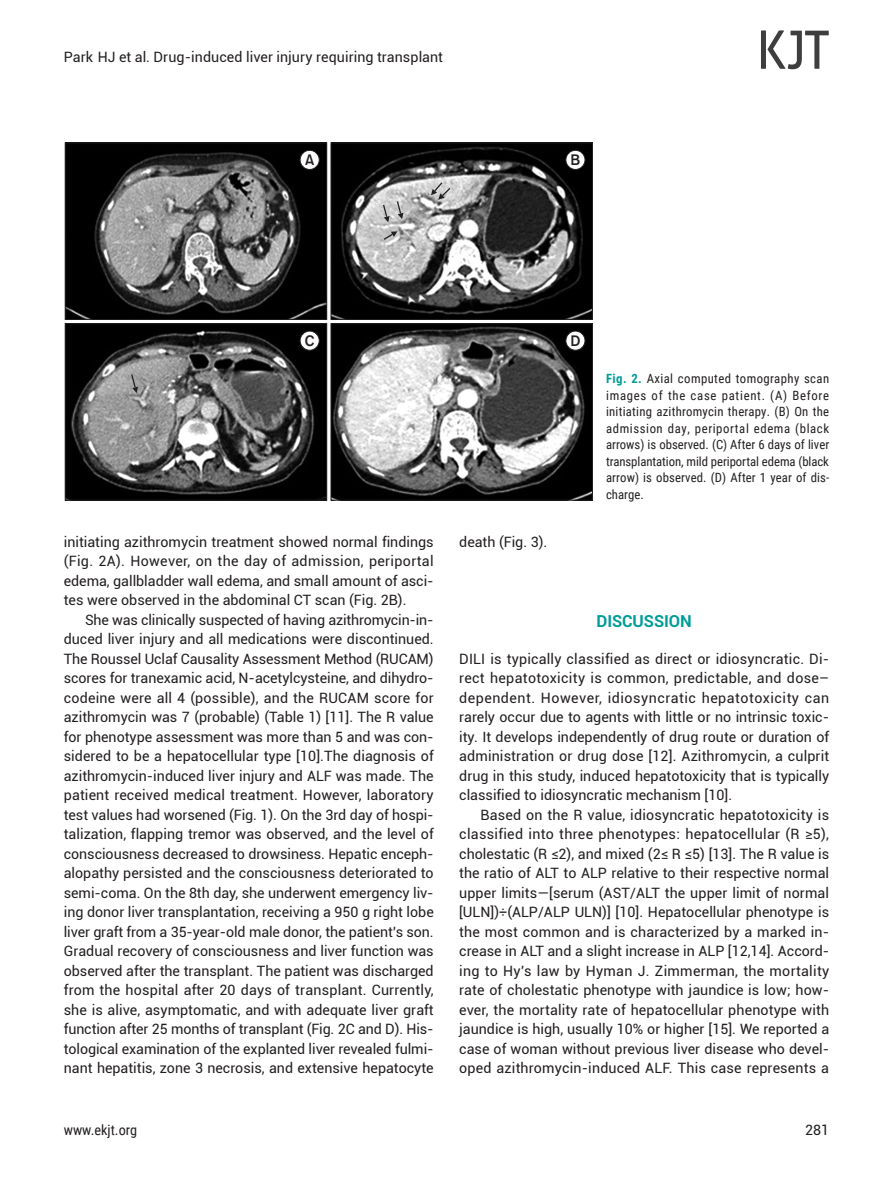
<style>
.page{position:relative;width:893px;height:1191px;background:#fff}
.page>*{position:absolute;margin:0;border:0;box-sizing:border-box;transform-origin:0 0}
.서론{font:700 16.5px "Roboto";letter-spacing:-.005em;color:#009c97}
.t1{font:15px "Gothic 725 BT Bold A";color:#231f20}
.본문_2{font:14.25px/19.5px "Roboto";color:#231f20;text-align:justify}
.본문{font:14.25px/19.5px "Roboto";color:#231f20;text-align:justify}
.t2{font:14.25px "Roboto Condensed";color:#231f20}
.그림설명{font:12.75px/16.5px "Roboto Condensed";letter-spacing:.01em;color:#231f20;text-align:justify}
.s1{font-weight:700;color:#009c97}
</style>
<div class="page">
<svg style="left:761px;top:30px;width:68px;height:39px"></svg>
<svg style="left:65px;top:142px;width:528px;height:358px;background:#555"></svg>
<svg style="left:130px;top:373px;width:8px;height:20px"></svg>
<svg style="left:382px;top:231px;width:15px;height:10px"></svg>
<svg style="left:382px;top:203px;width:8px;height:19px"></svg>
<svg style="left:396px;top:200px;width:7px;height:19px"></svg>
<svg style="left:431px;top:181px;width:21px;height:19px"></svg>
<p class="본문_2" style="left:64px;top:47px;width:381px">Park HJ et al. Drug-induced liver injury requiring transplant</p>
<p class="t1" style="left:305px;top:151px;width:11px">A</p>
<p class="t1" style="left:571px;top:151px;width:11px">B</p>
<p class="t1" style="left:305px;top:332px;width:11px">C</p>
<p class="t1" style="left:571px;top:332px;width:12px">D</p>
<p class="그림설명" style="left:606px;top:370px;width:225px"><span class="s1">Fig. 2.</span> Axial computed tomography scan images of the case patient. (A) Before initiating azithromycin therapy. (B) On the admission day, periportal edema (black arrows) is observed. (C) After 6 days of liver transplantation, mild periportal edema (black arrow) is observed. (D) After 1 year of dis&shy;charge.</p>
<p class="본문_2" style="left:64px;top:531px;width:371px">initiating azithromycin treatment showed normal findings (Fig. 2A). However, on the day of admission, periportal edema, gallbladder wall edema, and small amount of asci&shy;tes were observed in the abdominal CT scan (Fig. 2B).</p>
<p class="본문_2" style="left:64px;top:609px;width:371px;text-indent:21px">She was clinically suspected of having azithromycin-in&shy;duced liver injury and all medications were discontinued.<br>The Roussel Uclaf Causality Assessment Method (RUCAM) scores for tranexamic acid, N-acetylcysteine, and dihydro&shy;codeine were all 4 (possible), and the RUCAM score for azithromycin was 7 (probable) (Table 1) [11]. The R value for phenotype assessment was more than 5 and was con&shy;sidered to be a hepatocellular type [10].The diagnosis of azithromycin-induced liver injury and ALF was made. The patient received medical treatment. However, laboratory test values had worsened (Fig. 1). On the 3rd day of hospi&shy;talization, flapping tremor was observed, and the level of consciousness decreased to drowsiness. Hepatic enceph&shy;alopathy persisted and the consciousness deteriorated to semi-coma. On the 8th day, she underwent emergency liv&shy;ing donor liver transplantation, receiving a 950 g right lobe liver graft from a 35-year-old male donor, the patient’s son.<br>Gradual recovery of consciousness and liver function was observed after the transplant. The patient was discharged from the hospital after 20 days of transplant. Currently, she is alive, asymptomatic, and with adequate liver graft function after 25 months of transplant (Fig. 2C and D). His&shy;tological examination of the explanted liver revealed fulmi&shy;nant hepatitis, zone 3 necrosis, and extensive hepatocyte</p>
<p class="본문_2" style="left:459px;top:531px;width:90px">death (Fig. 3).</p>
<p class="서론" style="left:597px;top:609px;width:97px">DISCUSSION</p>
<p class="본문" style="left:459px;top:648px;width:372px">DILI is typically classified as direct or idiosyncratic. Di&shy;rect hepatotoxicity is common, predictable, and dose– dependent. However, idiosyncratic hepatotoxicity can rarely occur due to agents with little or no intrinsic toxic&shy;ity. It develops independently of drug route or duration of administration or drug dose [12]. Azithromycin, a culprit drug in this study, induced hepatotoxicity that is typically classified to idiosyncratic mechanism [10].</p>
<p class="본문_2" style="left:459px;top:804px;width:371px;text-indent:21px">Based on the R value, idiosyncratic hepatotoxicity is classified into three phenotypes: hepatocellular (R ≥5), cholestatic (R ≤2), and mixed (2≤ R ≤5) [13]. The R value is the ratio of ALT to ALP relative to their respective normal upper limits—[serum (AST/ALT the upper limit of normal [ULN])÷(ALP/ALP ULN)] [10]. Hepatocellular phenotype is the most common and is characterized by a marked in&shy;crease in ALT and a slight increase in ALP [12,14]. Accord&shy;ing to Hy's law by Hyman J. Zimmerman, the mortality rate of cholestatic phenotype with jaundice is low; how&shy;ever, the mortality rate of hepatocellular phenotype with jaundice is high, usually 10% or higher [15]. We reported a case of woman without previous liver disease who devel&shy;oped azithromycin-induced ALF. This case represents a</p>
<p class="t2" style="left:64px;top:1119px;width:75px">www.ekjt.org</p>
<p class="본문_2" style="left:805px;top:1119px;width:26px">281</p>
</div>
